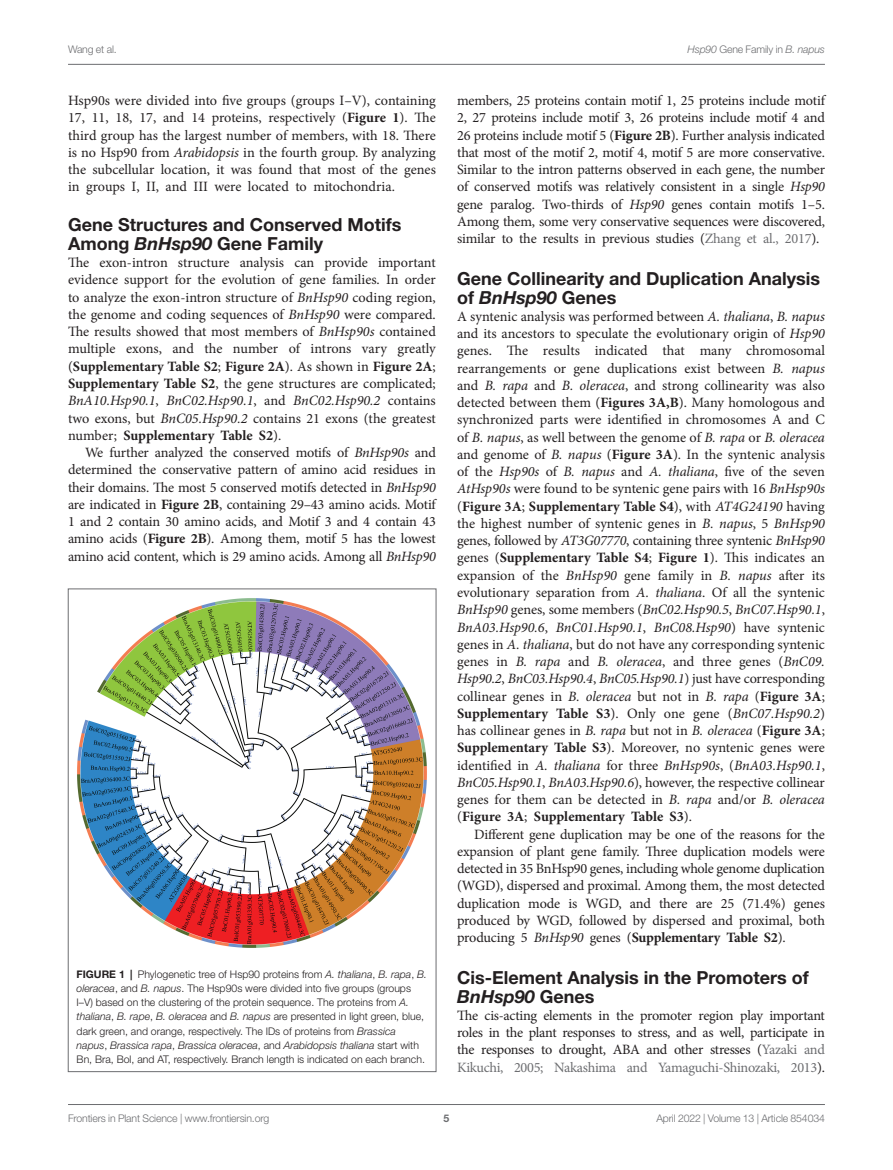
<style>
.page{position:relative;width:893px;height:1170px;background:#fff}
.page>*{position:absolute;margin:0;border:0;box-sizing:border-box;transform-origin:0 0}
.HEAD_2{font:700 18px/18.8px "Helvetica Neue LT Std";color:#231f20}
.TEXT_FLUSH{font:14.25px/17.2px "Minion Pro";letter-spacing:-.01em;color:#231f20;text-align:justify}
.TEXT{font:14.25px/17.2px "Minion Pro";letter-spacing:-.015em;color:#231f20;text-align:justify}
.FIG_LEG{font:300 10.5px/14.2px "Helvetica Neue LT Std";color:#231f20}
.t1{font:300 10.5px "Helvetica Neue LT Std";letter-spacing:-.015em;color:#6c6d70}
.t2{font:italic 300 10.5px "Helvetica Neue LT Std";letter-spacing:-.015em;color:#6c6d70}
.t3{font:700 10.5px "Helvetica Neue LT Std";color:#6c6d70}
.s1{font-style:normal}
.s2{font-weight:700}
.s3{font-style:italic}
.s4{color:#6c6d70}
</style>
<div class="page">
<hr style="left:68px;top:64px;width:757px;height:1px;background:#6c6d70">
<hr style="left:68px;top:1104px;width:757px;height:1px;background:#6c6d70">
<img style="left:77px;top:598px;width:350px;height:350px">
<p class="t1" style="left:68px;top:42px;width:50px">Wang et al.</p>
<p class="t2" style="left:687px;top:43px;width:139px">Hsp90 <span class="s1">Gene Family in</span> B. napus</p>
<p class="TEXT_FLUSH" style="left:68px;top:92px;width:369px">Hsp90s were divided into five groups (groups I–V), containing 17, 11, 18, 17, and 14 proteins, respectively (<span class="s2">Figure 1</span>). The third group has the largest number of members, with 18. There is no Hsp90 from <span class="s3">Arabidopsis</span> in the fourth group. By analyzing the subcellular location, it was found that most of the genes in groups I, II, and III were located to mitochondria.</p>
<p class="HEAD_2" style="left:68px;top:215px;width:335px">Gene Structures and Conserved Motifs<br>Among <span class="s3">BnHsp90</span> Gene Family</p>
<p class="TEXT_FLUSH" style="left:68px;top:254px;width:369px">The exon-intron structure analysis can provide important evidence support for the evolution of gene families. In order to analyze the exon-intron structure of <span class="s3">BnHsp90</span> coding region, the genome and coding sequences of <span class="s3">BnHsp90</span> were compared.<br>The results showed that most members of <span class="s3">BnHsp90s</span> contained multiple exons, and the number of introns vary greatly (<span class="s2">Supplementary Table S2</span>; <span class="s2">Figure 2A</span>). As shown in <span class="s2">Figure 2A</span>; <span class="s2">Supplementary Table S2</span>, the gene structures are complicated; <span class="s3">BnA10.Hsp90.1</span>, <span class="s3">BnC02.Hsp90.1</span>, and <span class="s3">BnC02.Hsp90.2</span> contains two exons, but <span class="s3">BnC05.Hsp90.2</span> contains 21 exons (the greatest number; <span class="s2">Supplementary Table S2</span>).</p>
<p class="TEXT" style="left:68px;top:444px;width:369px;text-indent:17px">We further analyzed the conserved motifs of <span class="s3">BnHsp90s</span> and determined the conservative pattern of amino acid residues in their domains. The most 5 conserved motifs detected in <span class="s3">BnHsp90 </span>are indicated in <span class="s2">Figure 2B</span>, containing 29–43 amino acids. Motif 1 and 2 contain 30 amino acids, and Motif 3 and 4 contain 43 amino acids (<span class="s2">Figure 2B</span>). Among them, motif 5 has the lowest amino acid content, which is 29 amino acids. Among all <span class="s3">BnHsp90</span></p>
<p class="FIG_LEG" style="left:77px;top:966px;width:352px"><span class="s2">FIGURE 1 |</span> Phylogenetic tree of Hsp90 proteins from <span class="s3">A. thaliana</span>, <span class="s3">B. rapa</span>, <span class="s3">B. oleracea</span>, and <span class="s3">B. napus</span>. The Hsp90s were divided into five groups (groups I–V) based on the clustering of the protein sequence. The proteins from <span class="s3">A. thaliana</span>, <span class="s3">B. rape</span>, <span class="s3">B. oleracea</span> and <span class="s3">B. napus</span> are presented in light green, blue, dark green, and orange, respectively. The IDs of proteins from <span class="s3">Brassica napus</span>, <span class="s3">Brassica rapa</span>, <span class="s3">Brassica oleracea</span>, and <span class="s3">Arabidopsis thaliana</span> start with Bn, Bra, Bol, and AT, respectively. Branch length is indicated on each branch.</p>
<p class="TEXT" style="left:457px;top:92px;width:369px">members, 25 proteins contain motif 1, 25 proteins include motif 2, 27 proteins include motif 3, 26 proteins include motif 4 and 26 proteins include motif 5 (<span class="s2">Figure 2B</span>). Further analysis indicated that most of the motif 2, motif 4, motif 5 are more conservative.<br>Similar to the intron patterns observed in each gene, the number of conserved motifs was relatively consistent in a single <span class="s3">Hsp90 </span>gene paralog. Two-thirds of <span class="s3">Hsp90</span> genes contain motifs 1–5.<br>Among them, some very conservative sequences were discovered, similar to the results in previous studies (<span class="s4">Zhang et al., 2017</span>).</p>
<p class="HEAD_2" style="left:457px;top:268px;width:364px">Gene Collinearity and Duplication Analysis of <span class="s3">BnHsp90</span> Genes</p>
<p class="TEXT_FLUSH" style="left:457px;top:308px;width:369px">A syntenic analysis was performed between <span class="s3">A. thaliana</span>, <span class="s3">B. napus </span>and its ancestors to speculate the evolutionary origin of <span class="s3">Hsp90 </span>genes. The results indicated that many chromosomal rearrangements or gene duplications exist between <span class="s3">B. napus </span>and <span class="s3">B. rapa</span> and <span class="s3">B. oleracea</span>, and strong collinearity was also detected between them (<span class="s2">Figures 3A,B</span>). Many homologous and synchronized parts were identified in chromosomes A and C of <span class="s3">B. napus</span>, as well between the genome of <span class="s3">B. rapa</span> or <span class="s3">B. oleracea </span>and genome of <span class="s3">B. napus</span> (<span class="s2">Figure 3A</span>). In the syntenic analysis of the <span class="s3">Hsp90s</span> of <span class="s3">B. napus</span> and <span class="s3">A. thaliana</span>, five of the seven <span class="s3">AtHsp90s</span> were found to be syntenic gene pairs with 16 <span class="s3">BnHsp90s </span>(<span class="s2">Figure 3A</span>; <span class="s2">Supplementary Table S4</span>), with <span class="s3">AT4G24190</span> having the highest number of syntenic genes in <span class="s3">B. napus</span>, 5 <span class="s3">BnHsp90 </span>genes, followed by <span class="s3">AT3G07770</span>, containing three syntenic <span class="s3">BnHsp90 </span>genes (<span class="s2">Supplementary Table S4</span>; <span class="s2">Figure 1</span>). This indicates an expansion of the <span class="s3">BnHsp90</span> gene family in <span class="s3">B. napus</span> after its evolutionary separation from <span class="s3">A. thaliana</span>. Of all the syntenic <span class="s3">BnHsp90</span> genes, some members (<span class="s3">BnC02.Hsp90.5</span>, <span class="s3">BnC07.Hsp90.1</span>, <span class="s3">BnA03.Hsp90.6</span>, <span class="s3">BnC01.Hsp90.1</span>, <span class="s3">BnC08.Hsp90</span>) have syntenic genes in <span class="s3">A. thaliana</span>, but do not have any corresponding syntenic genes in <span class="s3">B. rapa</span> and <span class="s3">B. oleracea</span>, and three genes (<span class="s3">BnC09.<br>Hsp90.2</span>, <span class="s3">BnC03.Hsp90.4</span>, <span class="s3">BnC05.Hsp90.1</span>) just have corresponding collinear genes in <span class="s3">B. oleracea</span> but not in <span class="s3">B. rapa</span> (<span class="s2">Figure 3A</span>; <span class="s2">Supplementary Table S3</span>). Only one gene (<span class="s3">BnC07.Hsp90.2</span>) has collinear genes in <span class="s3">B. rapa</span> but not in <span class="s3">B. oleracea</span> (<span class="s2">Figure 3A</span>; <span class="s2">Supplementary Table S3</span>). Moreover, no syntenic genes were identified in <span class="s3">A. thaliana</span> for three <span class="s3">BnHsp90s</span>, (<span class="s3">BnA03.Hsp90.1</span>, <span class="s3">BnC05.Hsp90.1</span>, <span class="s3">BnA03.Hsp90.6</span>), however, the respective collinear genes for them can be detected in <span class="s3">B. rapa</span> and/or <span class="s3">B. oleracea </span>(<span class="s2">Figure 3A</span>; <span class="s2">Supplementary Table S3</span>).</p>
<p class="TEXT" style="left:457px;top:825px;width:369px;text-indent:17px">Different gene duplication may be one of the reasons for the expansion of plant gene family. Three duplication models were detected in 35 BnHsp90 genes, including whole genome duplication (WGD), dispersed and proximal. Among them, the most detected duplication mode is WGD, and there are 25 (71.4%) genes produced by WGD, followed by dispersed and proximal, both producing 5 <span class="s3">BnHsp90</span> genes (<span class="s2">Supplementary Table S2</span>).</p>
<p class="HEAD_2" style="left:457px;top:967px;width:353px">Cis-Element Analysis in the Promoters of<br><span class="s3">BnHsp90</span> Genes</p>
<p class="TEXT_FLUSH" style="left:457px;top:1006px;width:369px">The cis-acting elements in the promoter region play important roles in the plant responses to stress, and as well, participate in the responses to drought, ABA and other stresses (<span class="s4">Yazaki and Kikuchi, 2005; Nakashima and Yamaguchi-Shinozaki, 2013</span>).</p>
<p class="t1" style="left:68px;top:1111px;width:203px">Frontiers in Plant Science | www.frontiersin.org</p>
<p class="t3" style="left:444px;top:1111px;width:7px">5</p>
<p class="t1" style="left:656px;top:1111px;width:170px">April 2022 | Volume 13 | Article 854034</p>
</div>
